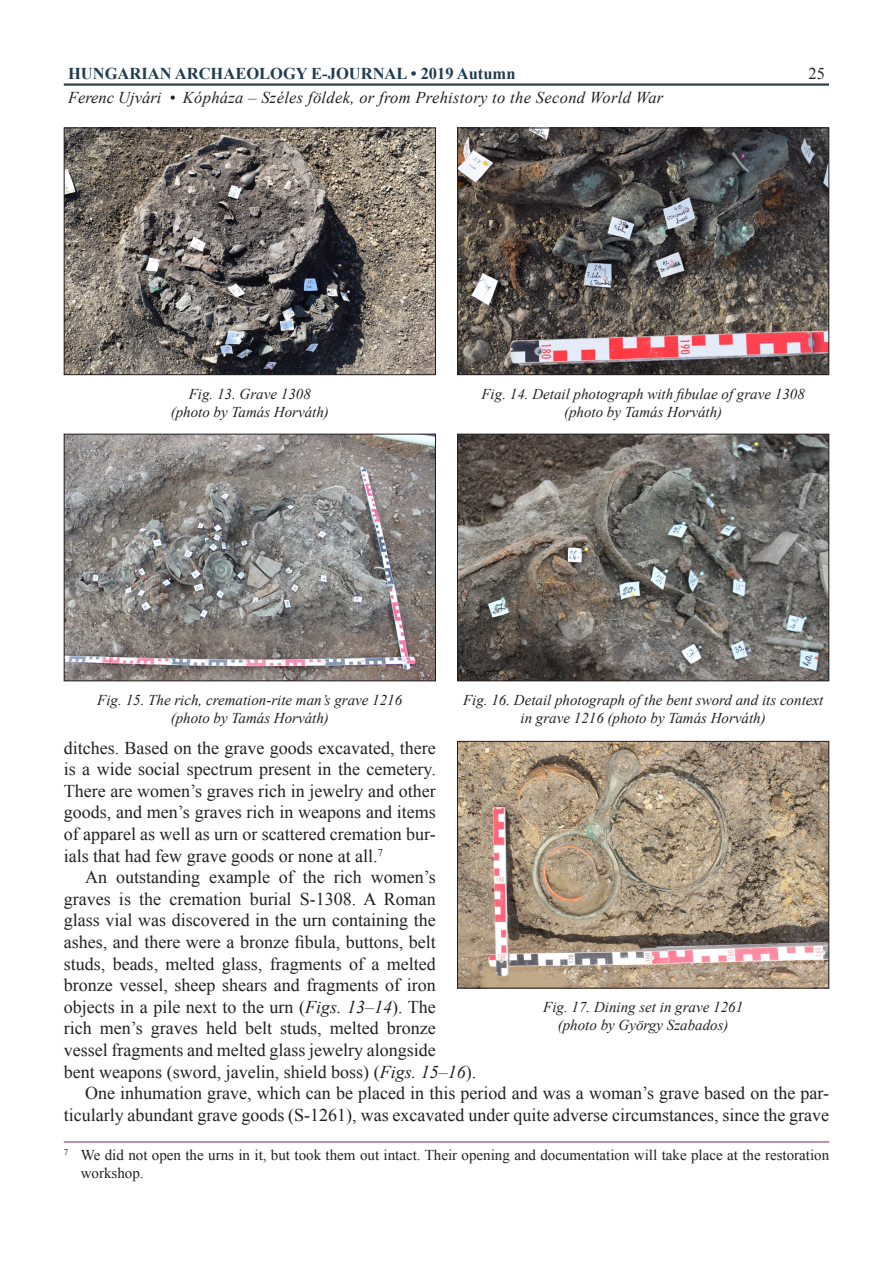
<style>
.page{position:relative;width:893px;height:1263px;background:#fff}
.page>*{position:absolute;margin:0;border:0;box-sizing:border-box;transform-origin:0 0}
.cikk_szoveg_print{font:18px/21.6px "Times New Roman";color:#231f20;text-align:justify}
.t1{font:italic 16.5px "Times New Roman";letter-spacing:.02em;color:#231f20}
.t2{font:700 16.5px "Times New Roman";color:#213b4f}
.t3{font:16.5px "Times New Roman";color:#231f20}
.kepala{font:italic 15px/18px "Times New Roman";color:#231f20;text-align:center}
.labjegyzet{font:15px/18px "Times New Roman";color:#231f20}
.s1{font-style:italic}
</style>
<div class="page">
<hr style="left:64px;top:83px;width:765px;height:3px;background:#2d3d4d">
<hr style="left:64px;top:1141px;width:765px;height:1px;background:#8c3f6d">
<img style="left:66px;top:130px;width:368px;height:243px">
<div style="left:64px;top:128px;width:372px;height:247px;border:1px solid #231f20"></div>
<img style="left:66px;top:436px;width:368px;height:243px">
<div style="left:64px;top:434px;width:372px;height:247px;border:1px solid #231f20"></div>
<img style="left:459px;top:130px;width:368px;height:243px">
<div style="left:457px;top:128px;width:372px;height:247px;border:1px solid #231f20"></div>
<img style="left:459px;top:436px;width:368px;height:243px">
<div style="left:457px;top:434px;width:372px;height:247px;border:1px solid #231f20"></div>
<img style="left:459px;top:743px;width:368px;height:243px">
<div style="left:457px;top:741px;width:372px;height:247px;border:1px solid #231f20"></div>
<p class="t2" style="left:68px;top:62px;width:449px">HUNGARIAN ARCHAEOLOGY E-JOURNAL • 2019 Autumn</p>
<p class="t3" style="left:808px;top:62px;width:18px">25</p>
<p class="t1" style="left:68px;top:87px;width:597px">Ferenc Ujvári • Kópháza – Széles földek, or from Prehistory to the Second World War</p>
<p class="kepala" style="left:171px;top:385px;width:160px">Fig. 13. Grave 1308 (photo by Tamás Horváth)</p>
<p class="kepala" style="left:481px;top:385px;width:325px">Fig. 14. Detail photograph with fibulae of grave 1308 (photo by Tamás Horváth)</p>
<p class="kepala" style="left:97px;top:691px;width:306px">Fig. 15. The rich, cremation-rite man’s grave 1216 (photo by Tamás Horváth)</p>
<p class="kepala" style="left:463px;top:691px;width:362px">Fig. 16. Detail photograph of the bent sword and its context in grave 1216 (photo by Tamás Horváth)</p>
<p class="cikk_szoveg_print" style="left:64px;top:736px;width:374px">ditches. Based on the grave goods excavated, there is a wide social spectrum present in the cemetery.<br>There are women’s graves rich in jewelry and other goods, and men’s graves rich in weapons and items of apparel as well as urn or scattered cremation bur&shy;ials that had few grave goods or none at all.<sup>7</sup></p>
<p class="cikk_szoveg_print" style="left:64px;top:866px;width:414px;text-align:left;text-indent:21px">An outstanding example of the rich women’s graves is the cremation burial S-1308. A Roman glass vial was discovered in the urn containing the ashes, and there were a bronze fibula, buttons, belt studs, beads, melted glass, fragments of a melted bronze vessel, sheep shears and fragments of iron objects in a pile next to the urn (<span class="s1">Figs. 13–14</span>). The<br>rich men’s graves held belt studs, melted bronze vessel fragments and melted glass jewelry alongside<br>bent weapons (sword, javelin, shield boss) (<span class="s1">Figs. 15–16</span>).</p>
<p class="cikk_szoveg_print" style="left:64px;top:1082px;width:767px;text-align:right">One inhumation grave, which can be placed in this period and was a woman’s grave based on the par&shy;ticularly abundant grave goods (S-1261), was excavated under quite adverse circumstances, since the grave</p>
<p class="labjegyzet" style="left:81px;top:1146px;width:750px;text-indent:-17px"><sup>7</sup> We did not open the urns in it, but took them out intact. Their opening and documentation will take place at the restoration workshop.</p>
<p class="kepala" style="left:543px;top:997px;width:201px">Fig. 17. Dining set in grave 1261 (photo by György Szabados)</p>
</div>
